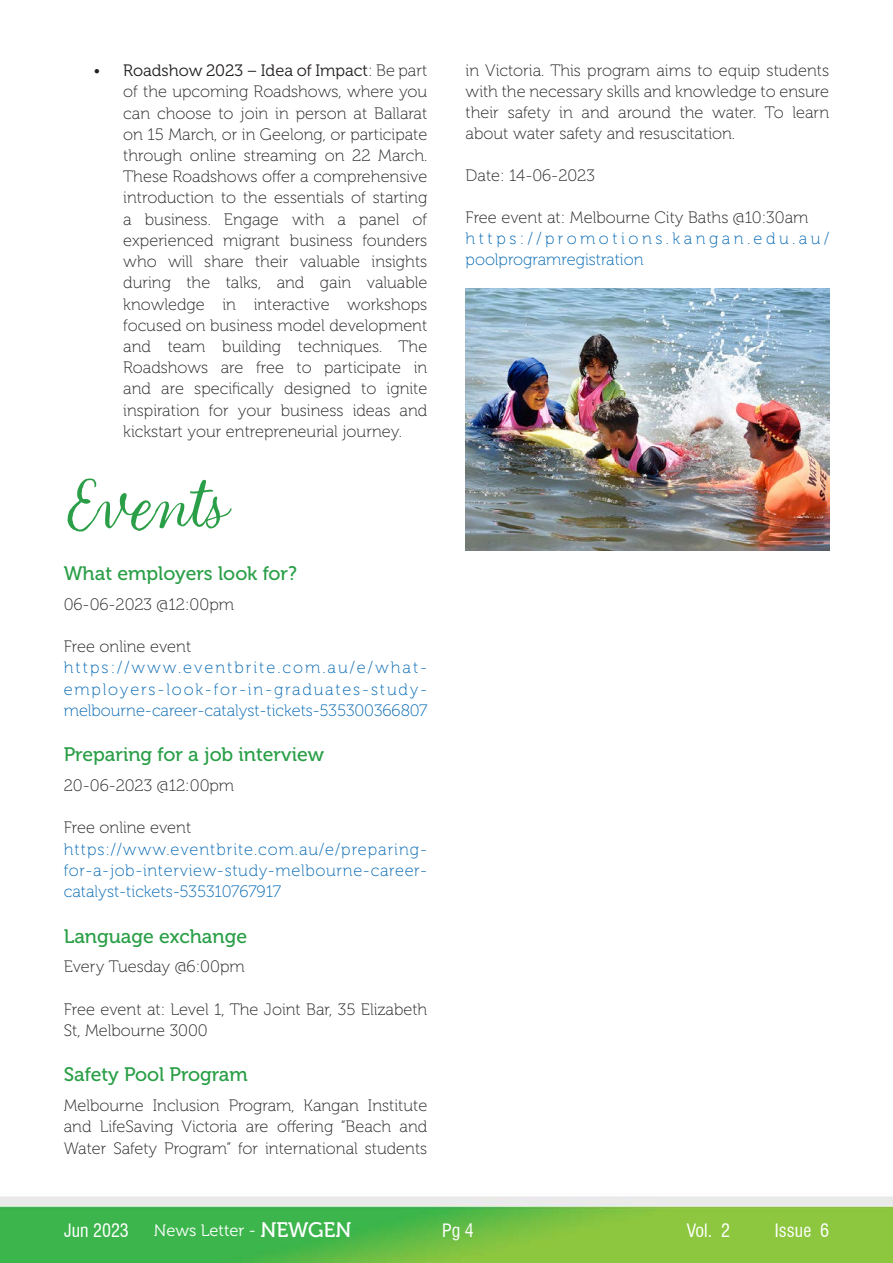
<style>
.page{position:relative;width:893px;height:1263px;background:#fff}
.page>*{position:absolute;margin:0;border:0;box-sizing:border-box;transform-origin:0 0}
.Head{font:82.5px "Looking Flowers Script";color:#2a9f47}
.Subhead{font:19.5px "Museo 500";color:#2a9f47}
.t1{font:condensed 18px "Swiss 721 BT";color:#fff}
.Tab-1{font:16.5px/21.1px "Museo 100";color:#231f20;text-align:justify}
.IRIA_RunTxt{font:16.5px/21.1px "Museo 100";color:#231f20;text-align:justify}
.IRIA_RunTxt-2{font:16.5px/21.1px "Museo 100";color:#0166b3;text-align:justify}
.t2{font:16.5px "Museo 300";color:#fff}
.s1{font-family:"Museo 300"}
.s2{font-family:"Museo 500";font-size:21px}
</style>
<div class="page">
<img style="left:0;top:288px;width:893px;height:975px">
<img style="left:466px;top:288px;width:363px;height:263px">
<p class="Tab-1" style="left:123px;top:60px;width:306px;text-indent:-30px">• <span class="s1">Roadshow 2023 – Idea of Impact</span>: Be part of the upcoming Roadshows, where you can choose to join in person at Ballarat on 15 March, or in Geelong, or participate through online streaming on 22 March.<br>These Roadshows offer a comprehensive introduction to the essentials of starting a business. Engage with a panel of experienced migrant business founders who will share their valuable insights during the talks, and gain valuable knowledge in interactive workshops focused on business model development and team building techniques. The Roadshows are free to participate in and are specifically designed to ignite inspiration for your business ideas and kickstart your entrepreneurial journey.</p>
<p class="Head" style="left:64px;top:449px;width:163px">Events</p>
<p class="Subhead" style="left:64px;top:562px;width:235px">What employers look for?</p>
<p class="IRIA_RunTxt" style="left:64px;top:594px;width:172px">06-06-2023 @12:00pm</p>
<p class="IRIA_RunTxt" style="left:64px;top:636px;width:129px">Free online event</p>
<p class="IRIA_RunTxt-2" style="left:64px;top:657px;width:365px">https://www.eventbrite.com.au/e/what&shy;employers-look-for-in-graduates-study&shy;melbourne-career-catalyst-tickets-535300366807</p>
<p class="Subhead" style="left:64px;top:744px;width:262px">Preparing for a job interview</p>
<p class="IRIA_RunTxt" style="left:64px;top:775px;width:172px">20-06-2023 @12:00pm</p>
<p class="IRIA_RunTxt" style="left:64px;top:818px;width:129px">Free online event</p>
<p class="IRIA_RunTxt-2" style="left:64px;top:839px;width:365px">https://www.eventbrite.com.au/e/preparing&shy;for-a-job-interview-study-melbourne-career&shy;catalyst-tickets-535310767917</p>
<p class="Subhead" style="left:64px;top:925px;width:185px">Language exchange</p>
<p class="IRIA_RunTxt" style="left:64px;top:956px;width:182px">Every Tuesday @6:00pm</p>
<p class="IRIA_RunTxt" style="left:64px;top:999px;width:365px">Free event at: Level 1, The Joint Bar, 35 Elizabeth<br>St, Melbourne 3000</p>
<p class="Subhead" style="left:64px;top:1064px;width:185px">Safety Pool Program</p>
<p class="IRIA_RunTxt" style="left:64px;top:1095px;width:365px">Melbourne Inclusion Program, Kangan Institute and LifeSaving Victoria are offering “Beach and Water Safety Program” for international students</p>
<p class="IRIA_RunTxt" style="left:466px;top:60px;width:365px">in Victoria. This program aims to equip students with the necessary skills and knowledge to ensure their safety in and around the water. To learn about water safety and resuscitation.</p>
<p class="IRIA_RunTxt" style="left:466px;top:165px;width:131px">Date: 14-06-2023</p>
<p class="IRIA_RunTxt" style="left:466px;top:207px;width:344px">Free event at: Melbourne City Baths @10:30am</p>
<p class="IRIA_RunTxt-2" style="left:466px;top:228px;width:365px">https://promotions.kangan.edu.au/ poolprogramregistration</p>
<p class="t1" style="left:64px;top:1219px;width:66px">Jun 2023</p>
<p class="t2" style="left:154px;top:1221px;width:199px">News Letter - <span class="s2">NEWGEN</span></p>
<p class="t1" style="left:442px;top:1219px;width:33px">Pg 4</p>
<p class="t1" style="left:687px;top:1219px;width:45px">Vol. 2</p>
<p class="t1" style="left:775px;top:1219px;width:56px">Issue 6</p>
</div>
